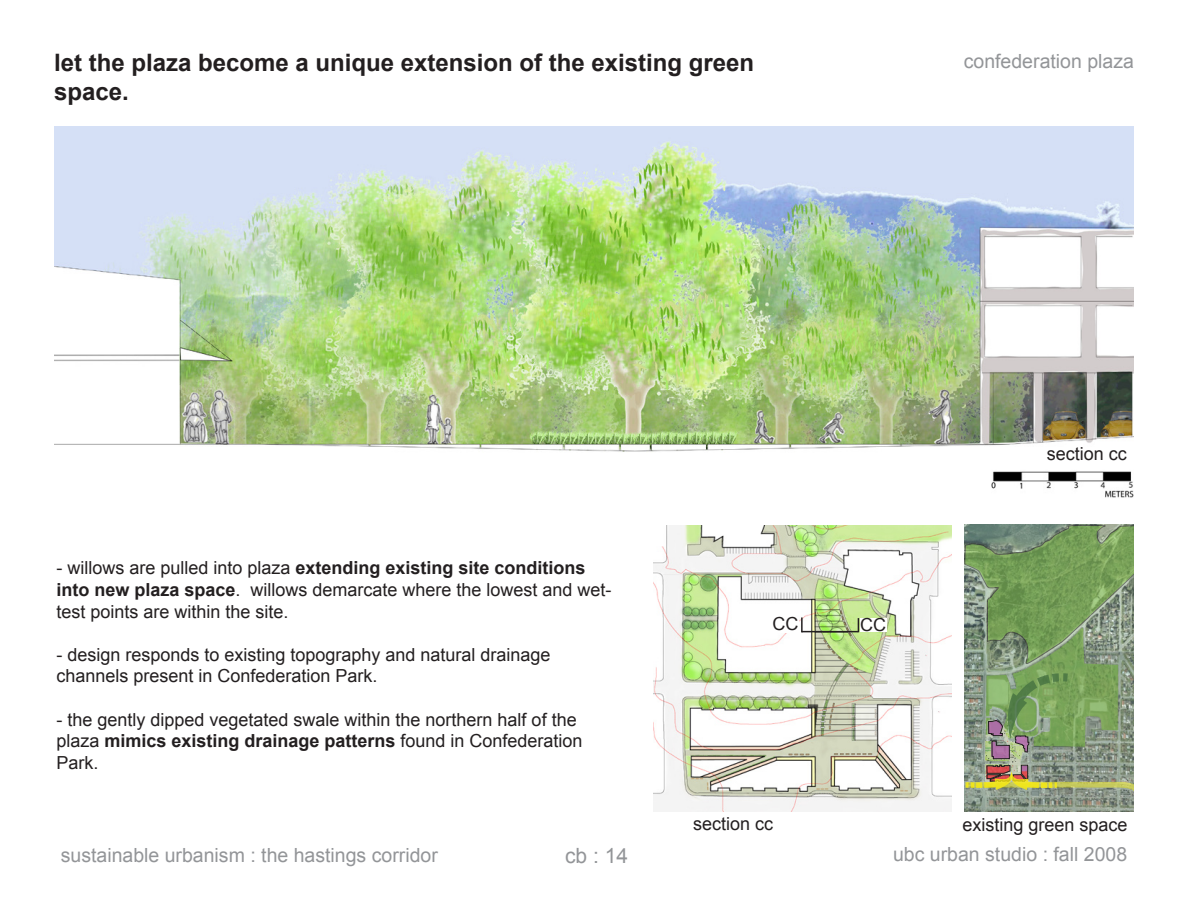
<style>
.page{position:relative;width:1188px;height:918px;background:#fff}
.page>*{position:absolute;margin:0;border:0;box-sizing:border-box;transform-origin:0 0}
.t1{font:700 24px "Arial";color:#231f20}
.Text{font:21px "Arial";color:#939598}
.Text-2{font:19.5px "Arial";color:#939598}
.t2{font:18px/21.6px "Arial";color:#231f20}
.s1{font-weight:700}
</style>
<div class="page">
<img style="left:54px;top:126px;width:1080px;height:372px">
<img style="left:965px;top:759px;width:169px;height:52px">
<img style="left:974px;top:759px;width:64px;height:34px">
<svg style="left:964px;top:525px;width:170px;height:234px;background:#7c996b"></svg>
<img style="left:965px;top:765px;width:169px;height:27px">
<img style="left:653px;top:526px;width:299px;height:285px">
<hr style="left:802px;top:631px;width:56px;height:1px;background:#231f20">
<svg style="left:801px;top:617px;width:2px;height:15px"></svg>
<svg style="left:858px;top:618px;width:1px;height:14px"></svg>
<div style="left:772px;top:617px;width:27px;height:15px;background:#fff"></div>
<div style="left:860px;top:618px;width:27px;height:14px;background:#fff"></div>
<p class="t1" style="left:54px;top:47px;width:702px">let the plaza become a unique extension of the existing green</p>
<p class="Text-2" style="left:964px;top:49px;width:172px">confederation plaza</p>
<p class="t1" style="left:54px;top:76px;width:76px">space.</p>
<p class="t2" style="left:56px;top:557px;width:557px">- willows are pulled into plaza <span class="s1">extending existing site conditions into new plaza space</span>. willows demarcate where the lowest and wet&shy;test points are within the site.</p>
<p class="t2" style="left:56px;top:644px;width:496px">- design responds to existing topography and natural drainage</p>
<p class="t2" style="left:56px;top:665px;width:323px">channels present in Confederation Park.</p>
<p class="t2" style="left:56px;top:709px;width:522px">- the gently dipped vegetated swale within the northern half of the</p>
<p class="t2" style="left:56px;top:730px;width:528px">plaza <span class="s1">mimics existing drainage patterns</span> found in Confederation<br>Park.</p>
<p class="t2" style="left:772px;top:613px;width:27px">CC</p>
<p class="t2" style="left:860px;top:614px;width:27px">CC</p>
<p class="t2" style="left:1047px;top:443px;width:82px">section cc</p>
<p class="t2" style="left:693px;top:813px;width:82px">section cc</p>
<p class="t2" style="left:963px;top:814px;width:167px">existing green space</p>
<p class="Text-2" style="left:61px;top:843px;width:379px">sustainable urbanism : the hastings corridor</p>
<p class="Text-2" style="left:893px;top:841px;width:236px">ubc urban studio : fall 2008</p>
<p class="Text" style="left:565px;top:842px;width:65px">cb : 14</p>
</div>
